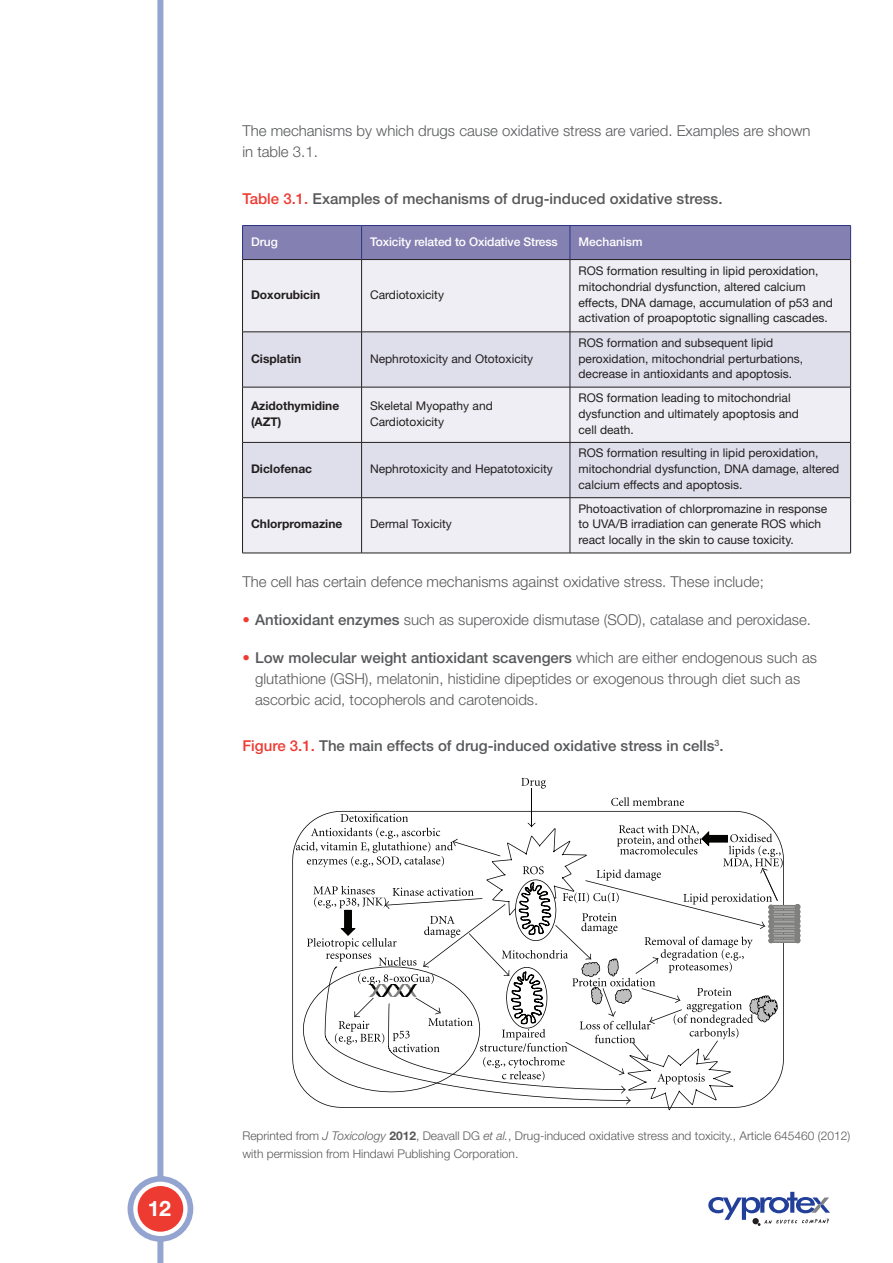
<style>
.page{position:relative;width:893px;height:1263px;background:#fff}
.page>*{position:absolute;margin:0;border:0;box-sizing:border-box;transform-origin:0 0}
.t1{font:700 21.3px "Helvetica Neue LT Std";color:#fff}
.t2{font:300 15px/21px "Helvetica Neue LT Std";color:#57585a}
.t3{font:500 15px "Helvetica Neue LT Std";color:#57585a}
.Table_Copy{font:12px/15.8px "Helvetica Neue LT Std";color:#231f20}
.t4{font:300 12px/18px "Helvetica Neue LT Std";color:#57585a}
.Table_Copy-2{font:700 12px/15.8px "Helvetica Neue LT Std";color:#231f20}
.Table_Header{font:500 12px "Helvetica Neue LT Std";letter-spacing:-.01em;color:#fff}
.s1{color:#ee3b32}
.s2{font-weight:500}
.s3{font-style:italic}
.s4{font-weight:700}
</style>
<div class="page">
<div style="left:157px;top:0;width:6px;height:1263px;background:#94a4d0"></div>
<svg style="left:708px;top:1192px;width:122px;height:34px"></svg>
<svg style="left:130px;top:1179px;width:60px;height:60px"></svg>
<div style="left:128px;top:1176px;width:65px;height:66px;border:6px solid #94a4d0;border-radius:50%"></div>
<div style="left:138px;top:1186px;width:45px;height:46px;background:#ee3b32;border-radius:50%"></div>
<svg style="left:323px;top:1104px;width:410px;height:6px"></svg>
<hr style="left:531px;top:788px;width:1px;height:38px;background:#040503">
<svg style="left:521px;top:778px;width:25px;height:10px"></svg>
<svg style="left:611px;top:797px;width:73px;height:9px"></svg>
<svg style="left:296px;top:813px;width:504px;height:291px"></svg>
<div style="left:243px;top:226px;width:607px;height:33px;background:#8481b2"></div>
<div style="left:243px;top:260px;width:607px;height:293px;background:#eeeef4"></div>
<svg style="left:243px;top:333px;width:607px;height:164px;background:#e3e3ed"></svg>
<hr style="left:242px;top:332px;width:120px;height:1px;background:#231f20">
<hr style="left:362px;top:332px;width:208px;height:1px;background:#231f20">
<hr style="left:570px;top:332px;width:281px;height:1px;background:#231f20">
<hr style="left:242px;top:387px;width:120px;height:1px;background:#231f20">
<hr style="left:362px;top:387px;width:208px;height:1px;background:#231f20">
<hr style="left:570px;top:387px;width:281px;height:1px;background:#231f20">
<hr style="left:242px;top:442px;width:120px;height:1px;background:#231f20">
<hr style="left:242px;top:497px;width:120px;height:1px;background:#231f20">
<hr style="left:242px;top:259px;width:120px;height:1px;background:#231f20">
<hr style="left:242px;top:260px;width:1px;height:72px;background:#231f20">
<hr style="left:362px;top:259px;width:208px;height:1px;background:#231f20">
<hr style="left:361px;top:260px;width:1px;height:72px;background:#231f20">
<hr style="left:570px;top:259px;width:281px;height:1px;background:#231f20">
<hr style="left:570px;top:260px;width:1px;height:72px;background:#231f20">
<hr style="left:850px;top:260px;width:1px;height:72px;background:#231f20">
<hr style="left:242px;top:332px;width:1px;height:55px;background:#231f20">
<hr style="left:361px;top:332px;width:1px;height:55px;background:#231f20">
<hr style="left:570px;top:332px;width:1px;height:55px;background:#231f20">
<hr style="left:850px;top:332px;width:1px;height:55px;background:#231f20">
<hr style="left:242px;top:387px;width:1px;height:55px;background:#231f20">
<hr style="left:361px;top:387px;width:1px;height:55px;background:#231f20">
<hr style="left:570px;top:387px;width:1px;height:55px;background:#231f20">
<hr style="left:850px;top:387px;width:1px;height:55px;background:#231f20">
<hr style="left:242px;top:443px;width:1px;height:54px;background:#231f20">
<hr style="left:242px;top:498px;width:1px;height:55px;background:#231f20">
<hr style="left:242px;top:553px;width:120px;height:1px;background:#231f20">
<hr style="left:242px;top:226px;width:1px;height:33px;background:#293482">
<hr style="left:242px;top:225px;width:120px;height:1px;background:#293482">
<hr style="left:362px;top:225px;width:208px;height:1px;background:#293482">
<hr style="left:570px;top:225px;width:281px;height:1px;background:#293482">
<hr style="left:361px;top:226px;width:1px;height:33px;background:#293482">
<hr style="left:570px;top:226px;width:1px;height:33px;background:#293482">
<hr style="left:850px;top:226px;width:1px;height:33px;background:#293482">
<hr style="left:362px;top:442px;width:208px;height:1px;background:#231f20">
<hr style="left:361px;top:443px;width:1px;height:54px;background:#231f20">
<hr style="left:570px;top:442px;width:281px;height:1px;background:#231f20">
<hr style="left:570px;top:443px;width:1px;height:54px;background:#231f20">
<hr style="left:850px;top:443px;width:1px;height:54px;background:#231f20">
<hr style="left:362px;top:497px;width:208px;height:1px;background:#231f20">
<hr style="left:361px;top:498px;width:1px;height:55px;background:#231f20">
<hr style="left:362px;top:553px;width:208px;height:1px;background:#231f20">
<hr style="left:570px;top:497px;width:281px;height:1px;background:#231f20">
<hr style="left:570px;top:498px;width:1px;height:55px;background:#231f20">
<hr style="left:850px;top:498px;width:1px;height:55px;background:#231f20">
<hr style="left:570px;top:553px;width:281px;height:1px;background:#231f20">
<p class="t2" style="left:242px;top:120px;width:570px">The mechanisms by which drugs cause oxidative stress are varied. Examples are shown in table 3.1.</p>
<p class="t3" style="left:242px;top:189px;width:482px"><span class="s1">Table 3.1.</span> Examples of mechanisms of drug-induced oxidative stress.</p>
<p class="Table_Header" style="left:251px;top:234px;width:28px">Drug</p>
<p class="Table_Header" style="left:370px;top:234px;width:189px">Toxicity related to Oxidative Stress</p>
<p class="Table_Header" style="left:578px;top:234px;width:66px">Mechanism</p>
<p class="Table_Copy-2" style="left:251px;top:286px;width:71px">Doxorubicin</p>
<p class="Table_Copy" style="left:370px;top:286px;width:75px">Cardiotoxicity</p>
<p class="Table_Copy-2" style="left:251px;top:350px;width:52px">Cisplatin</p>
<p class="Table_Copy" style="left:370px;top:350px;width:165px">Nephrotoxicity and Ototoxicity</p>
<p class="Table_Copy" style="left:578px;top:263px;width:256px">ROS formation resulting in lipid peroxidation, mitochondrial dysfunction, altered calcium effects, DNA damage, accumulation of p53 and activation of proapoptotic signalling cascades.</p>
<p class="Table_Copy" style="left:578px;top:334px;width:226px">ROS formation and subsequent lipid peroxidation, mitochondrial perturbations, decrease in antioxidants and apoptosis.</p>
<p class="Table_Copy-2" style="left:251px;top:398px;width:90px">Azidothymidine (AZT)</p>
<p class="Table_Copy" style="left:370px;top:398px;width:124px">Skeletal Myopathy and<br>Cardiotoxicity</p>
<p class="Table_Copy" style="left:578px;top:390px;width:222px">ROS formation leading to mitochondrial dysfunction and ultimately apoptosis and cell death.</p>
<p class="Table_Copy-2" style="left:251px;top:461px;width:63px">Diclofenac</p>
<p class="Table_Copy" style="left:370px;top:461px;width:184px">Nephrotoxicity and Hepatotoxicity</p>
<p class="Table_Copy" style="left:578px;top:445px;width:262px">ROS formation resulting in lipid peroxidation, mitochondrial dysfunction, DNA damage, altered calcium effects and apoptosis.</p>
<p class="Table_Copy" style="left:578px;top:500px;width:250px">Photoactivation of chlorpromazine in response to UVA/B irradiation can generate ROS which react locally in the skin to cause toxicity.</p>
<p class="t2" style="left:242px;top:571px;width:523px">The cell has certain defence mechanisms against oxidative stress. These include;</p>
<p class="t2" style="left:242px;top:609px;width:570px"><span class="s1">•</span> <span class="s2">Antioxidant enzymes</span> such as superoxide dismutase (SOD), catalase and peroxidase.</p>
<p class="t2" style="left:255px;top:647px;width:563px;text-indent:-13px"><span class="s1">•</span> <span class="s2">Low molecular weight antioxidant scavengers</span> which are either endogenous such as glutathione (GSH), melatonin, histidine dipeptides or exogenous through diet such as ascorbic acid, tocopherols and carotenoids.</p>
<p class="t3" style="left:242px;top:737px;width:483px"><span class="s1">Figure 3.1.</span> The main effects of drug-induced oxidative stress in cells<sup>3</sup>.</p>
<p class="Table_Copy-2" style="left:251px;top:516px;width:93px">Chlorpromazine</p>
<p class="Table_Copy" style="left:370px;top:516px;width:83px">Dermal Toxicity</p>
<h1 class="t1" style="left:148px;top:1195px;width:25px">12</h1>
<p class="t4" style="left:242px;top:1126px;width:609px">Reprinted from <span class="s3">J Toxicology</span> <span class="s4">2012</span>, Deavall DG <span class="s3">et al.</span>, Drug-induced oxidative stress and toxicity., Article 645460 (2012) with permission from Hindawi Publishing Corporation.</p>
</div>
